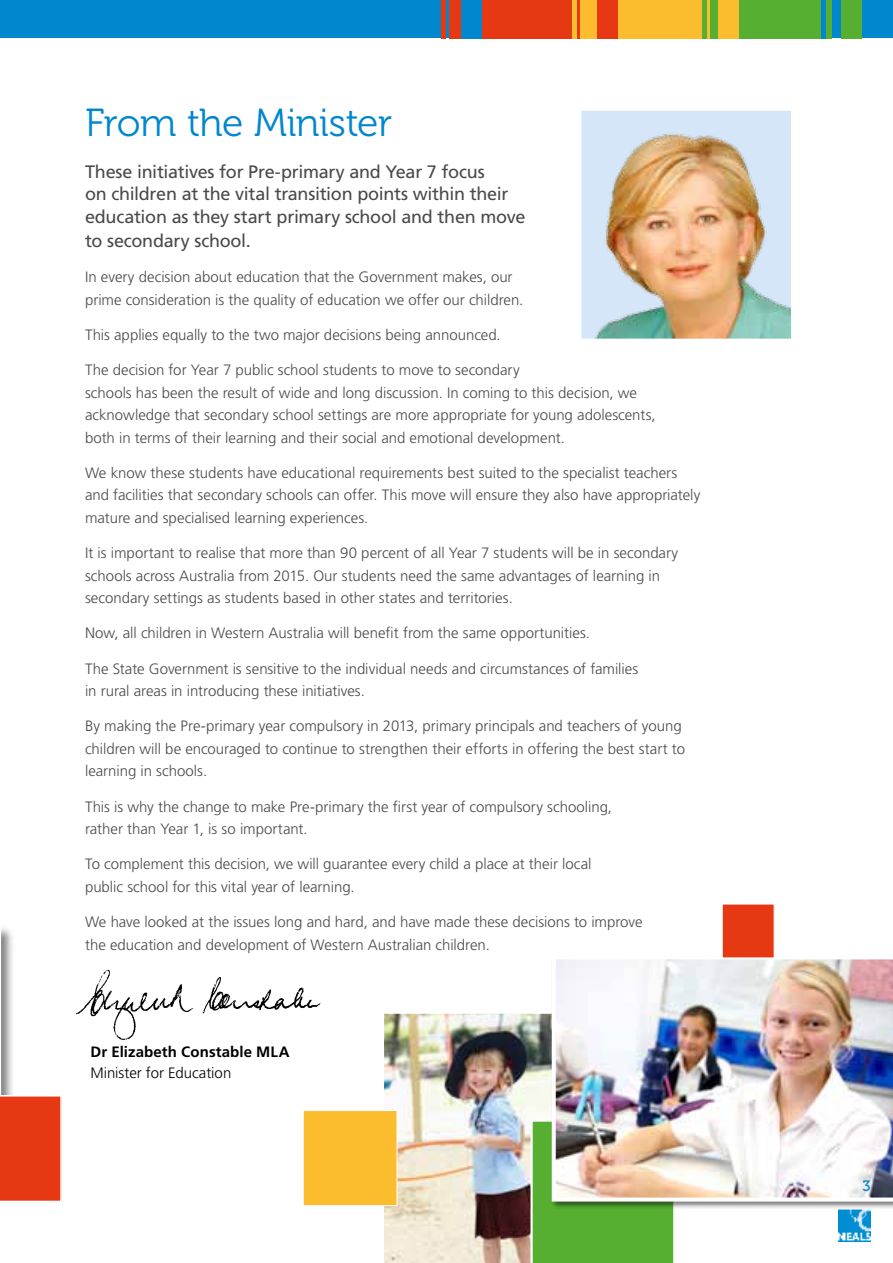
<style>
.page{position:relative;width:893px;height:1263px;background:#fff}
.page>*{position:absolute;margin:0;border:0;box-sizing:border-box;transform-origin:0 0}
.t1{font:39px "Museo 300";letter-spacing:-.015em;color:#0087ce}
.t2{font:18px/23px "Frutiger";letter-spacing:-.015em;color:#4a4a49}
.t3{font:300 15px/22.5px "Frutiger";color:#4a4a49}
.t4{font:700 15px "Frutiger";letter-spacing:.005em;color:#000}
.t5{font:300 15px "Frutiger";color:#000}
.t6{font:15px "Museo 500";color:#0087ce}
</style>
<div class="page">
<img style="left:384px;top:1013px;width:166px;height:250px">
<svg style="left:838px;top:1209px;width:33px;height:33px"></svg>
<img style="left:75px;top:969px;width:246px;height:72px">
<img style="left:582px;top:112px;width:208px;height:226px">
<div style="left:578px;top:108px;width:216px;height:234px;border:3px solid #fff"></div>
<div style="left:0;top:0;width:893px;height:38px;background:#0087ce"></div>
<div style="left:701px;top:0;width:130px;height:38px;background:#56af31"></div>
<div style="left:579px;top:0;width:131px;height:38px;background:#fbbd2d"></div>
<div style="left:450px;top:0;width:130px;height:38px;background:#e63812"></div>
<div style="left:718px;top:0;width:21px;height:38px;background:#fbbd2d"></div>
<div style="left:597px;top:0;width:21px;height:38px;background:#e63812"></div>
<div style="left:841px;top:0;width:21px;height:38px;background:#56af31"></div>
<div style="left:461px;top:0;width:20px;height:38px;background:#0087ce"></div>
<hr style="left:442px;top:0;width:4px;height:38px;background:#e63812">
<hr style="left:572px;top:0;width:4px;height:38px;background:#fbbd2d">
<hr style="left:702px;top:0;width:4px;height:38px;background:#56af31">
<hr style="left:822px;top:0;width:4px;height:38px;background:#0087ce">
<svg style="left:0;top:928px;width:62px;height:274px"></svg>
<div style="left:530px;top:1119px;width:144px;height:144px;background:#56af31"></div>
<div style="left:303px;top:1110px;width:94px;height:96px;background:#fbbd2d;border:1px solid #fff"></div>
<div style="left:550px;top:954px;width:343px;height:255px;background:#000;opacity:.5"></div>
<img style="left:552px;top:955px;width:341px;height:246px">
<div style="left:722px;top:904px;width:52px;height:54px;background:#e63812"></div>
<h1 class="t1" style="left:85px;top:101px;width:309px">From the Minister</h1>
<p class="t2" style="left:85px;top:160px;width:442px">These initiatives for Pre-primary and Year 7 focus<br>on children at the vital transition points within their education as they start primary school and then move to secondary school.</p>
<p class="t3" style="left:85px;top:265px;width:440px">In every decision about education that the Government makes, our prime consideration is the quality of education we offer our children.</p>
<p class="t3" style="left:85px;top:323px;width:417px">This applies equally to the two major decisions being announced.</p>
<p class="t3" style="left:85px;top:358px;width:572px">The decision for Year 7 public school students to move to secondary<br>schools has been the result of wide and long discussion. In coming to this decision, we acknowledge that secondary school settings are more appropriate for young adolescents, both in terms of their learning and their social and emotional development.</p>
<p class="t3" style="left:85px;top:461px;width:617px">We know these students have educational requirements best suited to the specialist teachers and facilities that secondary schools can offer. This move will ensure they also have appropriately mature and specialised learning experiences.</p>
<p class="t3" style="left:85px;top:541px;width:595px">It is important to realise that more than 90 percent of all Year 7 students will be in secondary schools across Australia from 2015. Our students need the same advantages of learning in secondary settings as students based in other states and territories.</p>
<p class="t3" style="left:85px;top:622px;width:507px">Now, all children in Western Australia will benefit from the same opportunities.</p>
<p class="t3" style="left:85px;top:657px;width:555px">The State Government is sensitive to the individual needs and circumstances of families in rural areas in introducing these initiatives.</p>
<p class="t3" style="left:85px;top:715px;width:602px">By making the Pre-primary year compulsory in 2013, primary principals and teachers of young children will be encouraged to continue to strengthen their efforts in offering the best start to learning in schools.</p>
<p class="t3" style="left:85px;top:795px;width:529px">This is why the change to make Pre-primary the first year of compulsory schooling, rather than Year 1, is so important.</p>
<p class="t3" style="left:85px;top:853px;width:508px">To complement this decision, we will guarantee every child a place at their local public school for this vital year of learning.</p>
<p class="t3" style="left:85px;top:910px;width:559px">We have looked at the issues long and hard, and have made these decisions to improve the education and development of Western Australian children.</p>
<p class="t4" style="left:90px;top:1043px;width:201px">Dr Elizabeth Constable MLA</p>
<p class="t5" style="left:90px;top:1064px;width:142px">Minister for Education</p>
<p class="t6" style="left:862px;top:1178px;width:10px">3</p>
</div>
